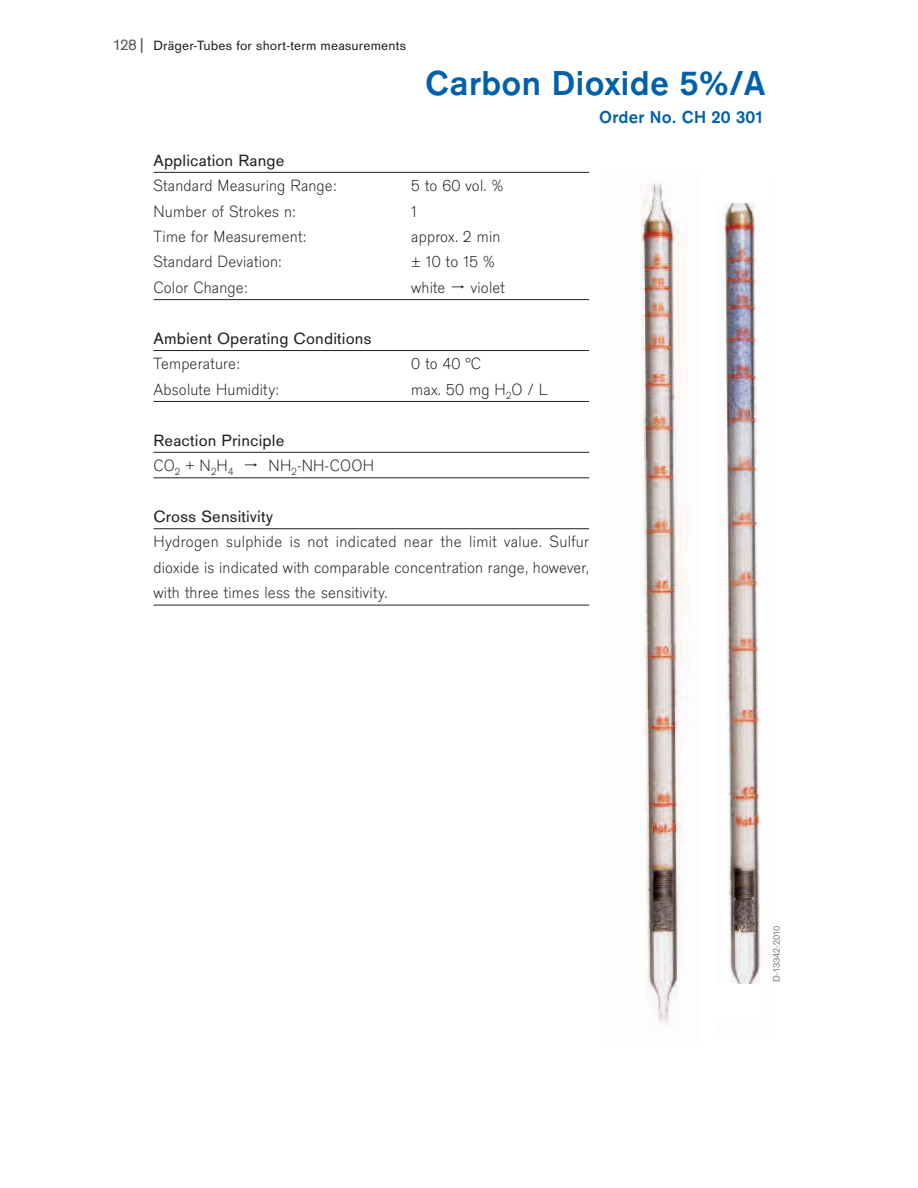
<style>
.page{position:relative;width:918px;height:1188px;background:#fff}
.page>*{position:absolute;margin:0;border:0;box-sizing:border-box;transform-origin:0 0}
.t1{font:700 35.85px "Draeger San";letter-spacing:.01em;color:#0060a9}
.t2{font:700 18px "Draeger San";letter-spacing:.01em;color:#0060a9}
.t3{font:300 16.95px/25.5px "Draeger San";letter-spacing:.01em;color:#231f20;text-align:justify}
.t4{font:16.95px/25.5px "Draeger San";letter-spacing:.01em;color:#231f20}
.t5{font:13.95px "Draeger San";letter-spacing:.01em;color:#231f20}
.t6{font:10.05px "Draeger San";color:#808285}
.s1{font-size:15.9px;color:#58595b}
.s2{font-size:18px;color:#58595b}
.s3{font-weight:300}
</style>
<div class="page">
<img style="left:641px;top:183px;width:48px;height:840px">
<img style="left:723px;top:203px;width:37px;height:781px">
<hr style="left:154px;top:172px;width:435px;height:1px;background:#231f20">
<hr style="left:154px;top:299px;width:435px;height:1px;background:#231f20">
<hr style="left:154px;top:350px;width:435px;height:1px;background:#231f20">
<hr style="left:154px;top:401px;width:435px;height:1px;background:#231f20">
<hr style="left:154px;top:452px;width:435px;height:1px;background:#231f20">
<hr style="left:154px;top:478px;width:435px;height:1px;background:#231f20">
<hr style="left:154px;top:528px;width:435px;height:1px;background:#231f20">
<hr style="left:154px;top:605px;width:435px;height:1px;background:#231f20">
<p class="t5" style="left:114px;top:40px;width:294px"><span class="s1">128</span><span class="s2">|</span> Dräger-Tubes for short-term measurements</p>
<h1 class="t1" style="left:425px;top:62px;width:341px">Carbon Dioxide 5%/A</h1>
<p class="t2" style="left:599px;top:106px;width:165px">Order No. CH 20 301</p>
<p class="t4" style="left:154px;top:149px;width:133px">Application Range</p>
<p class="t3" style="left:154px;top:175px;width:185px">Standard Measuring Range:</p>
<p class="t3" style="left:411px;top:175px;width:94px">5 to 60 vol. %</p>
<p class="t3" style="left:154px;top:200px;width:144px">Number of Strokes n:</p>
<p class="t3" style="left:411px;top:200px;width:7px">1</p>
<p class="t3" style="left:154px;top:226px;width:154px">Time for Measurement:</p>
<p class="t3" style="left:411px;top:226px;width:91px">approx. 2 min</p>
<p class="t3" style="left:154px;top:251px;width:130px">Standard Deviation:</p>
<p class="t3" style="left:411px;top:251px;width:85px">± 10 to 15 %</p>
<p class="t3" style="left:154px;top:277px;width:96px">Color Change:</p>
<p class="t3" style="left:411px;top:277px;width:36px">white</p>
<p class="t3" style="left:471px;top:277px;width:36px">violet</p>
<p class="t4" style="left:154px;top:327px;width:219px">Ambient Operating Conditions</p>
<p class="t3" style="left:154px;top:353px;width:88px">Temperature:</p>
<p class="t3" style="left:411px;top:353px;width:71px">0 to 40 °C</p>
<p class="t3" style="left:154px;top:378px;width:127px">Absolute Humidity:</p>
<p class="t3" style="left:411px;top:378px;width:138px">max. 50 mg H<sub>2</sub>O / L</p>
<p class="t4" style="left:154px;top:429px;width:132px">Reaction Principle<br><span class="s3">CO</span><sub>2</sub> <span class="s3">+ N</span><sub>2</sub><span class="s3">H</span><sub>4</sub></p>
<p class="t3" style="left:269px;top:455px;width:107px">NH<sub>2</sub>-NH-COOH</p>
<p class="t4" style="left:154px;top:505px;width:121px">Cross Sensitivity</p>
<p class="t3" style="left:154px;top:531px;width:437px">Hydrogen sulphide is not indicated near the limit value. Sulfur dioxide is indicated with comparable concentration range, however, with three times less the sensitivity.</p>
<p class="t6" style="left:772px;top:982px;width:58px;rotate:-90deg">D-13342-2010</p>
</div>
